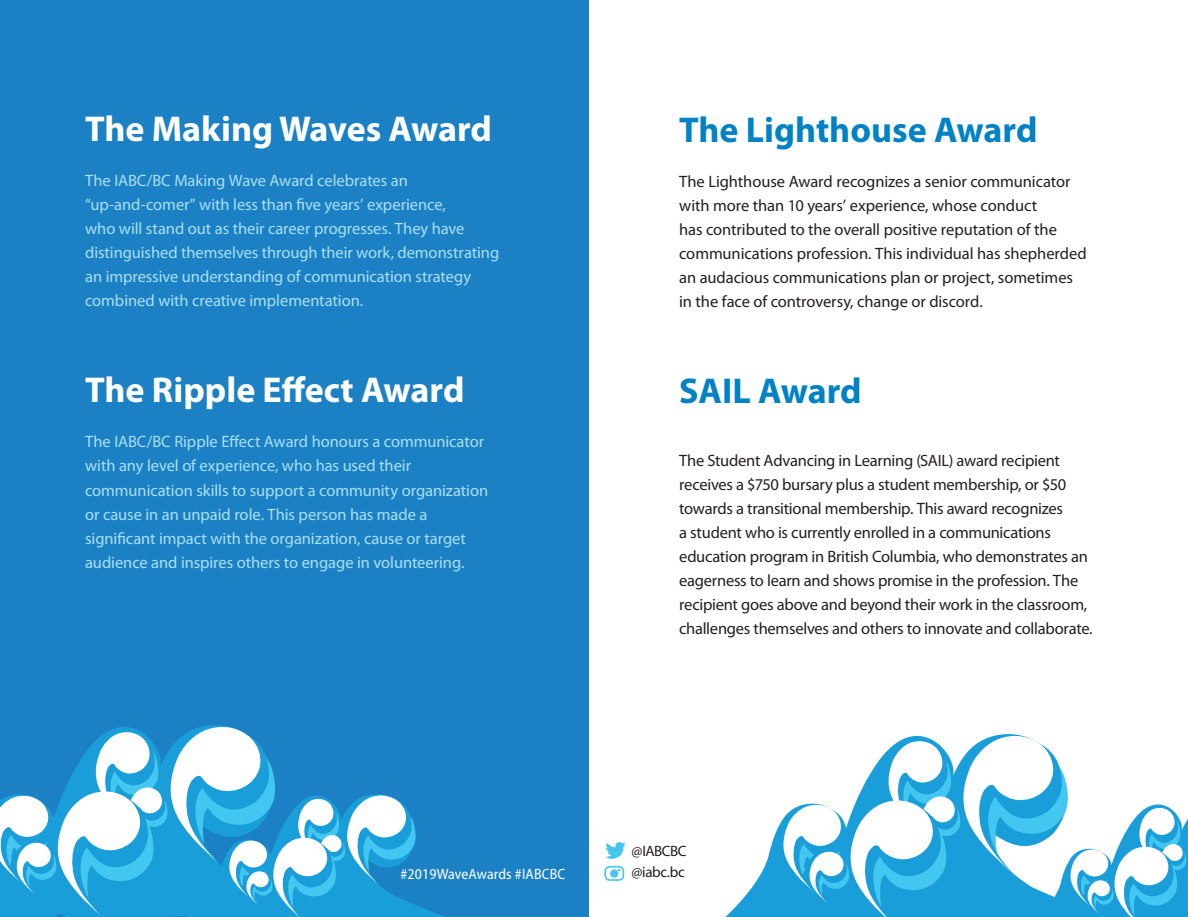
<style>
.page{position:relative;width:1188px;height:917px;background:#fff}
.page>*{position:absolute;margin:0;border:0;box-sizing:border-box;transform-origin:0 0}
.t1{font:700 36px "Myriad Pro";color:#fff}
.t2{font:700 36px "Myriad Pro";color:#0082c4}
.t3{font:16.5px/24px "Myriad Pro";letter-spacing:-.015em;color:#231f20}
.t4{font:16.5px/24px "Myriad Pro";letter-spacing:-.005em;color:#aae0f6}
.t5{font:semi-condensed 15px "Myriad Pro";letter-spacing:.01em;color:#fff}
.t6{font:15px/20.5px "Myriad Pro";letter-spacing:-.025em;color:#231f20}
</style>
<div class="page">
<div style="left:0;top:0;width:589px;height:916px;background:#1b81c4"></div>
<svg style="left:605px;top:842px;width:21px;height:17px"></svg>
<div style="left:604px;top:865px;width:20px;height:15px;border:2px solid #43c7f0;border-radius:4px"></div>
<div style="left:610px;top:869px;width:8px;height:8px;background:#43c7f0;border-radius:50%"></div>
<svg style="left:0;top:725px;width:476px;height:192px"></svg>
<svg style="left:725px;top:734px;width:463px;height:183px"></svg>
<h1 class="t1" style="left:85px;top:109px;width:408px">The Making Waves Award</h1>
<p class="t4" style="left:85px;top:169px;width:416px">The IABC/BC Making Wave Award celebrates an “up-and-comer” with less than five years’ experience,<br>who will stand out as their career progresses. They have distinguished themselves through their work, demonstrating an impressive understanding of communication strategy combined with creative implementation.</p>
<h1 class="t1" style="left:85px;top:370px;width:381px">The Ripple Effect Award</h1>
<p class="t4" style="left:85px;top:430px;width:405px">The IABC/BC Ripple Effect Award honours a communicator with any level of experience, who has used their communication skills to support a community organization or cause in an unpaid role. This person has made a significant impact with the organization, cause or target audience and inspires others to engage in volunteering.</p>
<h1 class="t2" style="left:679px;top:109px;width:360px">The Lighthouse Award</h1>
<p class="t3" style="left:679px;top:169px;width:409px">The Lighthouse Award recognizes a senior communicator with more than 10 years’ experience, whose conduct<br>has contributed to the overall positive reputation of the communications profession. This individual has shepherded an audacious communications plan or project, sometimes in the face of controversy, change or discord.</p>
<h1 class="t2" style="left:679px;top:370px;width:184px">SAIL Award</h1>
<p class="t3" style="left:679px;top:448px;width:415px">The Student Advancing in Learning (SAIL) award recipient receives a $750 bursary plus a student membership, or $50 towards a transitional membership. This award recognizes<br>a student who is currently enrolled in a communications education program in British Columbia, who demonstrates an eagerness to learn and shows promise in the profession. The recipient goes above and beyond their work in the classroom, challenges themselves and others to innovate and collaborate.</p>
<p class="t5" style="left:400px;top:865px;width:166px">#2019WaveAwards #IABCBC</p>
<p class="t6" style="left:632px;top:841px;width:56px">@IABCBC @iabc.bc</p>
</div>
